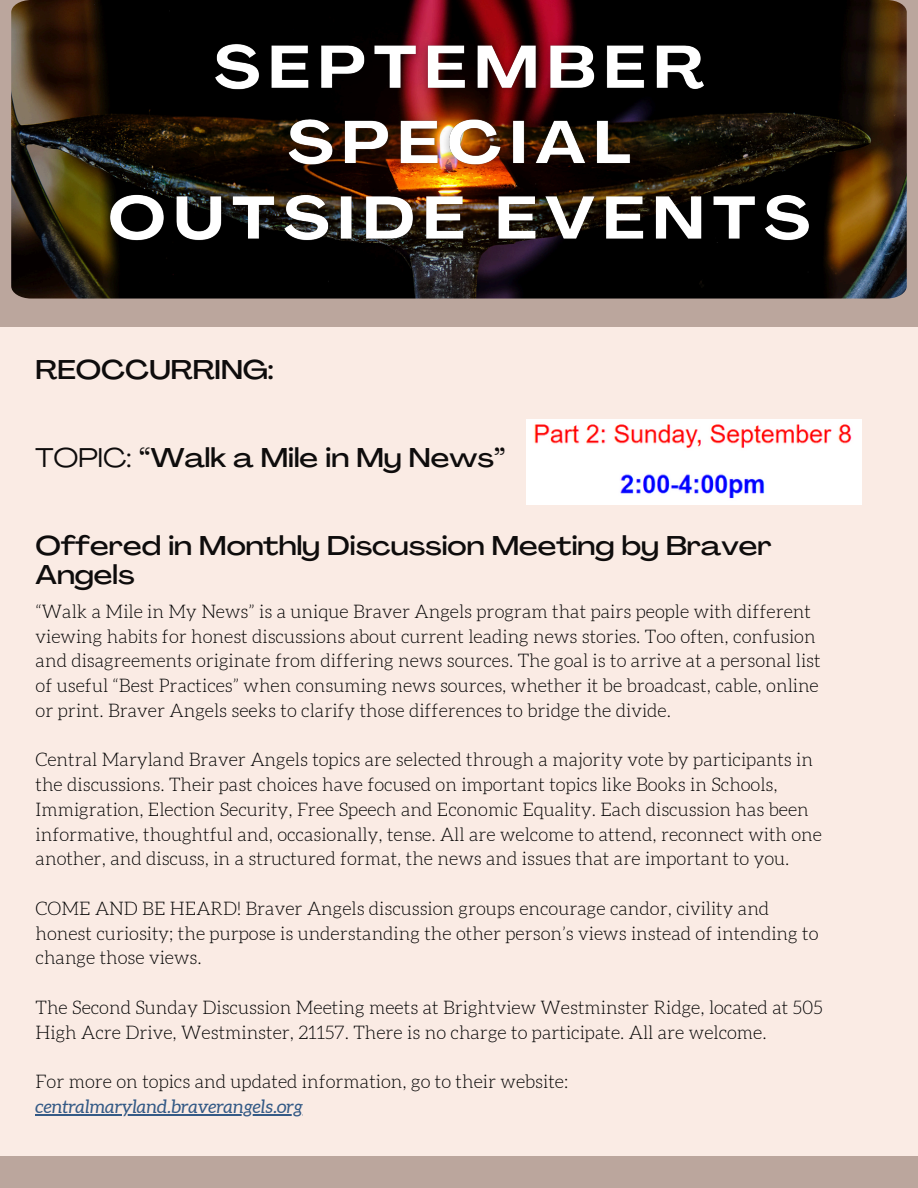
<style>
.page{position:relative;width:918px;height:1188px;background:#bba69d}
.page>*{position:absolute;margin:0;border:0;box-sizing:border-box;transform-origin:0 0}
.t1{font:500 expanded 26.7px/29.2px "Agrandir";color:#0e0c0c}
.t2{font:300 18.45px/24.8px "Aleo";color:#000}
.t3{font:italic 18.45px "Aleo";color:#345a86}
.s1{font-weight:400}
</style>
<div class="page">
<img style="left:11px;top:0;width:896px;height:299px">
<div style="left:0;top:328px;width:918px;height:828px;background:#faebe4"></div>
<img style="left:526px;top:420px;width:336px;height:84px">
<img style="left:95px;top:31px;width:730px;height:228px">
<hr style="left:36px;top:1114px;width:267px;height:1px;background:#345a86">
<h4 class="t1" style="left:36px;top:358px;width:240px">REOCCURRING:</h4>
<h3 class="t1" style="left:36px;top:446px;width:471px"><span class="s1">TOPIC:</span> “Walk a Mile in My News”</h3>
<p class="t1" style="left:36px;top:533px;width:738px">Offered in Monthly Discussion Meeting by Braver<br>Angels</p>
<p class="t2" style="left:36px;top:600px;width:787px">“Walk a Mile in My News” is a unique Braver Angels program that pairs people with different viewing habits for honest discussions about current leading news stories. Too often, confusion and disagreements originate from differing news sources. The goal is to arrive at a personal list of useful “Best Practices” when consuming news sources, whether it be broadcast, cable, online or print. Braver Angels seeks to clarify those differences to bridge the divide.</p>
<p class="t2" style="left:36px;top:748px;width:788px">Central Maryland Braver Angels topics are selected through a majority vote by participants in the discussions. Their past choices have focused on important topics like Books in Schools, Immigration, Election Security, Free Speech and Economic Equality. Each discussion has been informative, thoughtful and, occasionally, tense. All are welcome to attend, reconnect with one another, and discuss, in a structured format, the news and issues that are important to you.</p>
<p class="t2" style="left:36px;top:897px;width:784px">COME AND BE HEARD! Braver Angels discussion groups encourage candor, civility and honest curiosity; the purpose is understanding the other person’s views instead of intending to change those views.</p>
<p class="t2" style="left:36px;top:996px;width:789px">The Second Sunday Discussion Meeting meets at Brightview Westminster Ridge, located at 505<br>High Acre Drive, Westminster, 21157. There is no charge to participate. All are welcome.</p>
<p class="t2" style="left:36px;top:1070px;width:534px">For more on topics and updated information, go to their website:</p>
<p class="t3" style="left:36px;top:1098px;width:269px">centralmaryland.braverangels.org</p>
</div>
